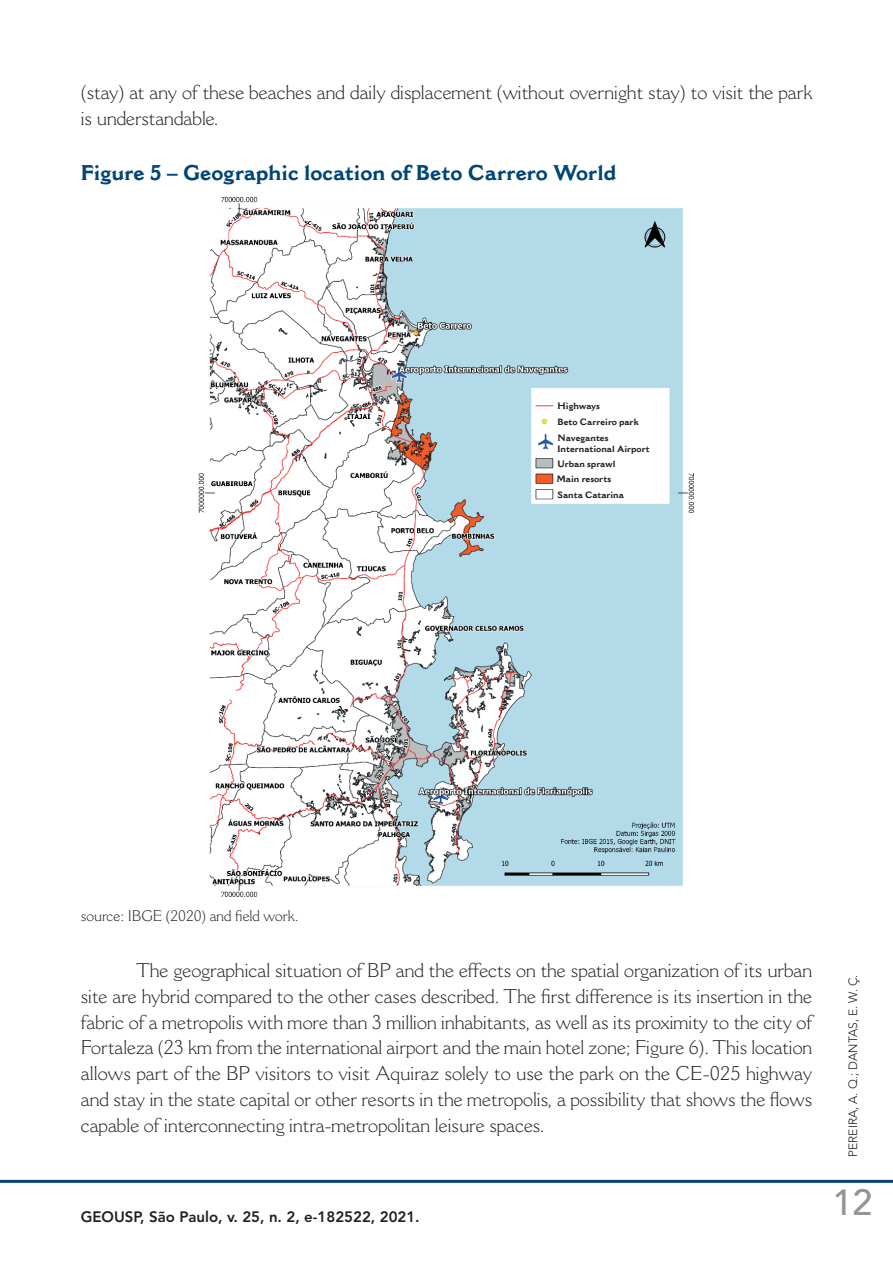
<style>
.page{position:relative;width:893px;height:1263px;background:#fff}
.page>*{position:absolute;margin:0;border:0;box-sizing:border-box;transform-origin:0 0}
.t1{font:500 36px "Avenir LT Std";color:#939598}
.Sub1{font:700 21px "Cantoria MT Std";color:#004576}
.TEXTO{font:300 19.5px/25.8px "Cantoria MT Std";color:#231f20}
.t2{font:800 15px "Avenir LT Std";color:#231f20}
.Fonte{font:300 15px "Cantoria MT Std";color:#231f20}
.t3{font:300 12px "Avenir LT Std";color:#231f20}
.t4{font:700 9px/15.3px "Cantoria MT Std";color:#231f20}
</style>
<div class="page">
<hr style="left:0;top:1180px;width:893px;height:3px;background:#094081">
<img style="left:198px;top:196px;width:496px;height:701px">
<div style="left:555px;top:397px;width:112px;height:104px;background:#fff"></div>
<p class="TEXTO" style="left:81px;top:80px;width:733px">(stay) at any of these beaches and daily displacement (without overnight stay) to visit the park is understandable.</p>
<p class="Sub1" style="left:81px;top:160px;width:537px">Figure 5 – Geographic location of Beto Carrero World</p>
<p class="t4" style="left:558px;top:397px;width:83px;line-height:16px">Highways<br>Beto Carreiro park<br>Navegantes</p>
<p class="t4" style="left:557px;top:441px;width:94px">International Airport<br>Urban sprawl<br>Main resorts<br>Santa Catarina</p>
<p class="Fonte" style="left:81px;top:907px;width:219px">source: IBGE (2020) and field work.</p>
<p class="TEXTO" style="left:81px;top:957px;width:733px;text-align:justify;text-indent:55px">The geographical situation of BP and the effects on the spatial organization of its urban site are hybrid compared to the other cases described. The first difference is its insertion in the fabric of a metropolis with more than 3 million inhabitants, as well as its proximity to the city of Fortaleza (23 km from the international airport and the main hotel zone; Figure 6). This location allows part of the BP visitors to visit Aquiraz solely to use the park on the CE-025 highway and stay in the state capital or other resorts in the metropolis, a possibility that shows the flows capable of interconnecting intra-metropolitan leisure spaces.</p>
<p class="t2" style="left:81px;top:1207px;width:340px">GEOUSP, São Paulo, v. 25, n. 2, e-182522, 2021.</p>
<p class="t3" style="left:846px;top:1157px;width:184px;rotate:-90deg">PEREIRA, A. Q.; DANTAS, E. W. Ç.</p>
<h1 class="t1" style="left:832px;top:1181px;width:42px">12</h1>
</div>
